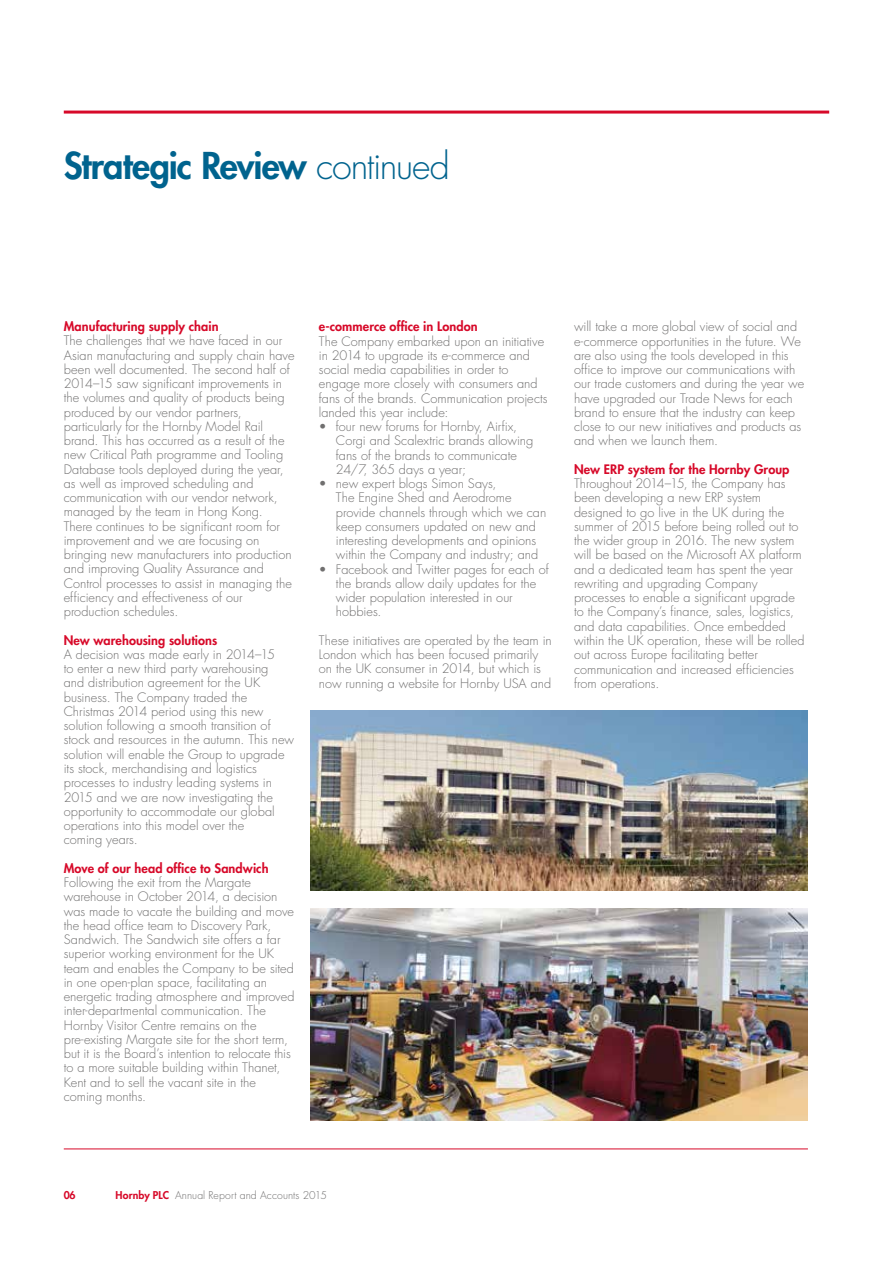
<style>
.page{position:relative;width:893px;height:1263px;background:#fff}
.page>*{position:absolute;margin:0;border:0;box-sizing:border-box;transform-origin:0 0}
.t1{font:800 36px "Futura Std";letter-spacing:-.025em;color:#00638e}
.t2{font:300 12.75px/14.2px "Futura Std";color:#706f6f}
.t3{font:800 12.75px "Futura Std";letter-spacing:.005em;color:#d70929}
.t4{font:300 10.5px "Futura Std";letter-spacing:.005em;color:#706f6f}
.t5{font:800 10.5px "Futura Std";color:#d70929}
.s1{font-weight:300}
.s2{font-weight:800;color:#d70929}
</style>
<div class="page">
<hr style="left:64px;top:1148px;width:744px;height:1px;background:#d70929">
<hr style="left:64px;top:111px;width:765px;height:3px;background:#d70929">
<img style="left:310px;top:909px;width:498px;height:211px">
<img style="left:310px;top:710px;width:498px;height:181px">
<h1 class="t1" style="left:64px;top:142px;width:388px">Strategic Review <span class="s1">continued</span></h1>
<p class="t3" style="left:64px;top:318px;width:156px">Manufacturing supply chain</p>
<p class="t2" style="left:64px;top:334px;width:232px">The challenges that we have faced in our Asian manufacturing and supply chain have been well documented. The second half of 2014–15 saw significant improvements in the volumes and quality of products being produced by our vendor partners, particularly for the Hornby Model Rail brand. This has occurred as a result of the new Critical Path programme and Tooling Database tools deployed during the year, as well as improved scheduling and communication with our vendor network, managed by the team in Hong Kong.<br>There continues to be significant room for improvement and we are focusing on bringing new manufacturers into production and improving Quality Assurance and Control processes to assist in managing the efficiency and effectiveness of our production schedules.</p>
<p class="t3" style="left:64px;top:632px;width:155px">New warehousing solutions</p>
<p class="t2" style="left:64px;top:647px;width:232px">A decision was made early in 2014–15<br>to enter a new third party warehousing<br>and distribution agreement for the UK business. The Company traded the Christmas 2014 period using this new solution following a smooth transition of stock and resources in the autumn. This new solution will enable the Group to upgrade its stock, merchandising and logistics processes to industry leading systems in 2015 and we are now investigating the opportunity to accommodate our global operations into this model over the<br>coming years.</p>
<p class="t3" style="left:64px;top:860px;width:206px">Move of our head office to Sandwich</p>
<p class="t2" style="left:64px;top:876px;width:232px">Following the exit from the Margate warehouse in October 2014, a decision was made to vacate the building and move the head office team to Discovery Park, Sandwich. The Sandwich site offers a far superior working environment for the UK team and enables the Company to be sited in one open-plan space, facilitating an energetic trading atmosphere and improved inter-departmental communication. The Hornby Visitor Centre remains on the pre-existing Margate site for the short term, but it is the Board’s intention to relocate this to a more suitable building within Thanet, Kent and to sell the vacant site in the coming months.</p>
<p class="t3" style="left:319px;top:318px;width:160px">e-commerce office in London</p>
<p class="t2" style="left:319px;top:334px;width:230px">The Company embarked upon an initiative in 2014 to upgrade its e-commerce and social media capabilities in order to engage more closely with consumers and fans of the brands. Communication projects landed this year include:</p>
<p class="t2" style="left:336px;top:420px;width:199px;text-indent:-17px">• four new forums for Hornby, Airfix,<br>Corgi and Scalextric brands allowing fans of the brands to communicate<br>24/7, 365 days a year;</p>
<p class="t2" style="left:336px;top:477px;width:212px;text-indent:-17px">• new expert blogs Simon Says,<br>The Engine Shed and Aerodrome provide channels through which we can keep consumers updated on new and interesting developments and opinions within the Company and industry; and</p>
<p class="t2" style="left:336px;top:562px;width:214px;text-indent:-17px">• Facebook and Twitter pages for each of the brands allow daily updates for the wider population interested in our hobbies.</p>
<p class="t2" style="left:319px;top:633px;width:234px">These initiatives are operated by the team in London which has been focused primarily on the UK consumer in 2014, but which is now running a website for Hornby USA and</p>
<p class="t2" style="left:574px;top:320px;width:232px">will take a more global view of social and e-commerce opportunities in the future. We are also using the tools developed in this office to improve our communications with our trade customers and during the year we have upgraded our Trade News for each brand to ensure that the industry can keep close to our new initiatives and products as and when we launch them.</p>
<p class="t3" style="left:574px;top:461px;width:217px">New ERP system for the Hornby Group</p>
<p class="t2" style="left:574px;top:477px;width:232px">Throughout 2014–15, the Company has been developing a new ERP system designed to go live in the UK during the summer of 2015 before being rolled out to the wider group in 2016. The new system will be based on the Microsoft AX platform and a dedicated team has spent the year rewriting and upgrading Company processes to enable a significant upgrade to the Company’s finance, sales, logistics, and data capabilities. Once embedded within the UK operation, these will be rolled out across Europe facilitating better communication and increased efficiencies from operations.</p>
<p class="t5" style="left:64px;top:1189px;width:13px">06</p>
<p class="t4" style="left:116px;top:1189px;width:213px"><span class="s2">Hornby PLC</span> Annual Report and Accounts 2015</p>
</div>
